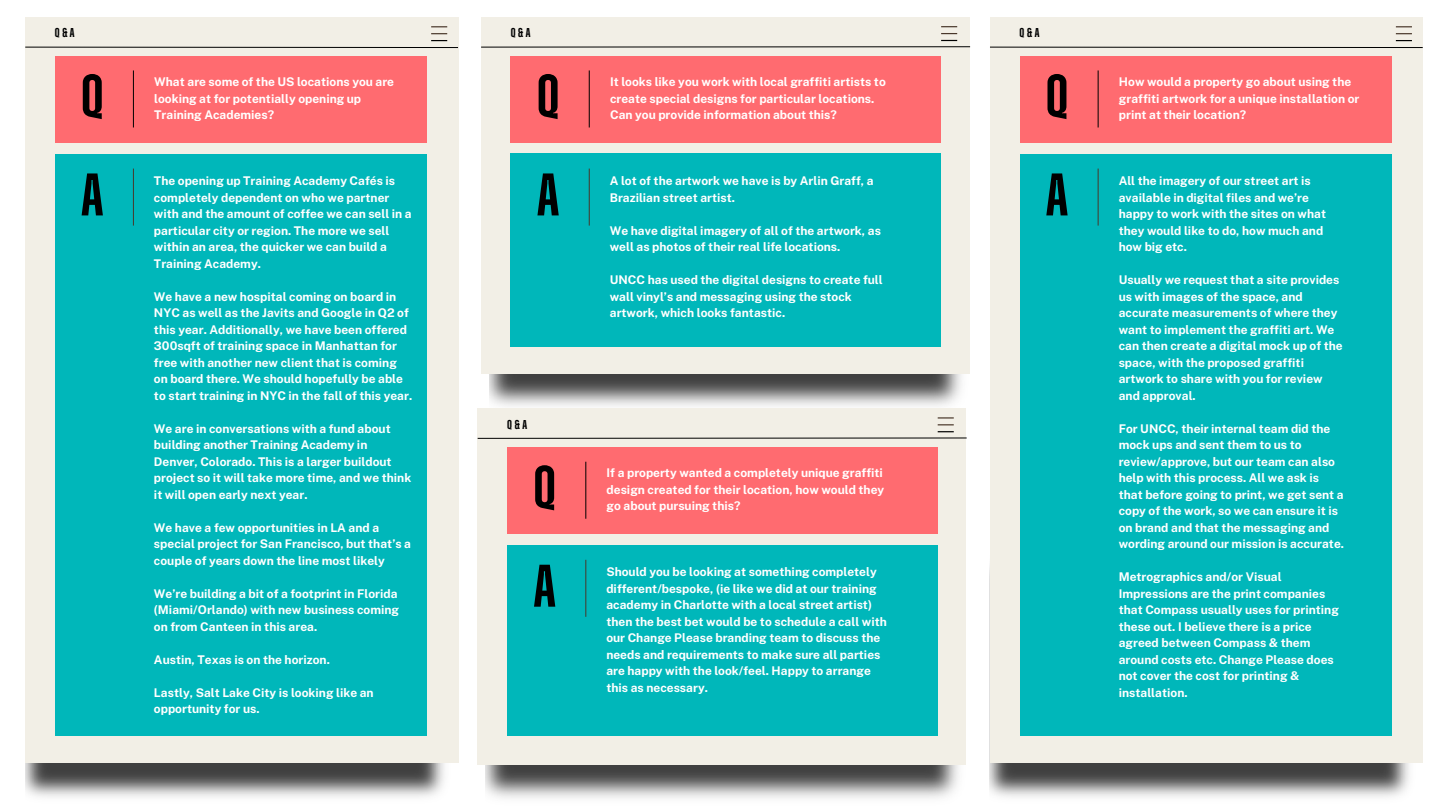
<style>
.page{position:relative;width:1440px;height:810px;background:#fff}
.page>*{position:absolute;margin:0;border:0;box-sizing:border-box;transform-origin:0 0}
.t1{font:600 60px "Zuume";color:#000}
.t2{font:600 12.9px "Zuume";color:#000}
.t3{font:700 12px/16.5px "Public Sans";color:#fff}
</style>
<div class="page">
<img style="left:25px;top:763px;width:420px;height:34px">
<div style="left:25px;top:17px;width:433px;height:746px;background:#f2efe6"></div>
<svg style="left:431px;top:26px;width:16px;height:1px"></svg>
<svg style="left:431px;top:33px;width:16px;height:1px"></svg>
<svg style="left:25px;top:40px;width:434px;height:8px"></svg>
<div style="left:55px;top:56px;width:372px;height:86px;background:#ff6b70"></div>
<div style="left:55px;top:154px;width:372px;height:581px;background:#00b7ba"></div>
<hr style="left:133px;top:70px;width:1px;height:57px;background:#000">
<hr style="left:133px;top:169px;width:1px;height:57px;background:#49372a">
<img style="left:990px;top:763px;width:419px;height:34px">
<div style="left:990px;top:17px;width:433px;height:746px;background:#f2efe6"></div>
<svg style="left:1396px;top:26px;width:16px;height:1px"></svg>
<svg style="left:1396px;top:33px;width:16px;height:1px"></svg>
<svg style="left:990px;top:40px;width:433px;height:8px"></svg>
<div style="left:1020px;top:56px;width:372px;height:86px;background:#ff6b70"></div>
<div style="left:1020px;top:154px;width:372px;height:581px;background:#00b7ba"></div>
<hr style="left:1098px;top:70px;width:1px;height:57px;background:#000">
<hr style="left:1098px;top:169px;width:1px;height:57px;background:#49372a">
<img style="left:489px;top:374px;width:473px;height:32px">
<div style="left:481px;top:17px;width:489px;height:357px;background:#f2efe6"></div>
<svg style="left:941px;top:26px;width:16px;height:1px"></svg>
<svg style="left:941px;top:33px;width:16px;height:1px"></svg>
<svg style="left:481px;top:40px;width:490px;height:8px"></svg>
<div style="left:511px;top:56px;width:430px;height:86px;background:#ff6b70"></div>
<div style="left:511px;top:154px;width:430px;height:193px;background:#00b7ba"></div>
<hr style="left:589px;top:70px;width:1px;height:57px;background:#000">
<hr style="left:589px;top:169px;width:1px;height:57px;background:#49372a">
<img style="left:486px;top:765px;width:473px;height:33px">
<div style="left:478px;top:408px;width:488px;height:357px;background:#f2efe6"></div>
<svg style="left:938px;top:417px;width:16px;height:8px"></svg>
<svg style="left:477px;top:431px;width:490px;height:8px"></svg>
<div style="left:507px;top:447px;width:431px;height:86px;background:#ff6b70"></div>
<div style="left:507px;top:545px;width:431px;height:190px;background:#00b7ba"></div>
<hr style="left:585px;top:462px;width:1px;height:57px;background:#000">
<hr style="left:585px;top:560px;width:1px;height:57px;background:#49372a">
<p class="t2" style="left:55px;top:27px;width:21px">Q&amp;A</p>
<p class="t1" style="left:81px;top:69px;width:24px">Q</p>
<p class="t1" style="left:81px;top:167px;width:23px">A</p>
<p class="t3" style="left:154px;top:74px;width:241px">What are some of the US locations you are looking at for potentially opening up<br>Training Academies?</p>
<p class="t3" style="left:154px;top:172px;width:259px">The opening up Training Academy Cafés is completely dependent on who we partner with and the amount of coffee we can sell in a particular city or region. The more we sell within an area, the quicker we can build a Training Academy.</p>
<p class="t3" style="left:154px;top:288px;width:260px">We have a new hospital coming on board in NYC as well as the Javits and Google in Q2 of this year. Additionally, we have been offered 300sqft of training space in Manhattan for free with another new client that is coming on board there. We should hopefully be able to start training in NYC in the fall of this year.</p>
<p class="t3" style="left:154px;top:420px;width:259px">We are in conversations with a fund about building another Training Academy in Denver, Colorado. This is a larger buildout project so it will take more time, and we think it will open early next year.</p>
<p class="t3" style="left:154px;top:519px;width:259px">We have a few opportunities in LA and a special project for San Francisco, but that’s a couple of years down the line most likely</p>
<p class="t3" style="left:154px;top:585px;width:247px;text-align:justify">We’re building a bit of a footprint in Florida (Miami/Orlando) with new business coming on from Canteen in this area.</p>
<p class="t3" style="left:154px;top:651px;width:177px">Austin, Texas is on the horizon.</p>
<p class="t3" style="left:154px;top:684px;width:221px">Lastly, Salt Lake City is looking like an opportunity for us.</p>
<p class="t2" style="left:511px;top:27px;width:21px">Q&amp;A</p>
<p class="t1" style="left:537px;top:69px;width:24px">Q</p>
<p class="t1" style="left:537px;top:167px;width:23px">A</p>
<p class="t2" style="left:507px;top:418px;width:21px">Q&amp;A</p>
<p class="t1" style="left:533px;top:460px;width:24px">Q</p>
<p class="t1" style="left:534px;top:559px;width:23px">A</p>
<p class="t3" style="left:610px;top:74px;width:277px">It looks like you work with local graffiti artists to create special designs for particular locations.<br>Can you provide information about this?</p>
<p class="t3" style="left:610px;top:172px;width:265px">A lot of the artwork we have is by Arlin Graff, a<br>Brazilian street artist.</p>
<p class="t3" style="left:610px;top:222px;width:273px">We have digital imagery of all of the artwork, as well as photos of their real life locations.</p>
<p class="t3" style="left:610px;top:271px;width:274px">UNCC has used the digital designs to create full wall vinyl’s and messaging using the stock artwork, which looks fantastic.</p>
<p class="t3" style="left:607px;top:465px;width:279px;text-align:justify">If a property wanted a completely unique graffiti design created for their location, how would they go about pursuing this?</p>
<p class="t3" style="left:606px;top:564px;width:282px">Should you be looking at something completely different/bespoke, (ie like we did at our training academy in Charlotte with a local street artist) then the best bet would be to schedule a call with our Change Please branding team to discuss the needs and requirements to make sure all parties are happy with the look/feel. Happy to arrange this as necessary.</p>
<p class="t2" style="left:1020px;top:27px;width:21px">Q&amp;A</p>
<p class="t1" style="left:1046px;top:69px;width:24px">Q</p>
<p class="t1" style="left:1046px;top:167px;width:23px">A</p>
<p class="t3" style="left:1119px;top:74px;width:242px">How would a property go about using the graffiti artwork for a unique installation or print at their location?</p>
<p class="t3" style="left:1119px;top:172px;width:209px">All the imagery of our street art is available in digital files and we’re happy to work with the sites on what they would like to do, how much and how big etc.</p>
<p class="t3" style="left:1119px;top:271px;width:226px">Usually we request that a site provides us with images of the space, and accurate measurements of where they want to implement the graffiti art. We can then create a digital mock up of the space, with the proposed graffiti artwork to share with you for review and approval.</p>
<p class="t3" style="left:1119px;top:420px;width:227px">For UNCC, their internal team did the mock ups and sent them to us to review/approve, but our team can also help with this process. All we ask is that before going to print, we get sent a copy of the work, so we can ensure it is on brand and that the messaging and wording around our mission is accurate.</p>
<p class="t3" style="left:1119px;top:568px;width:222px">Metrographics and/or Visual<br>Impressions are the print companies that Compass usually uses for printing these out. I believe there is a price agreed between Compass &amp; them around costs etc. Change Please does not cover the cost for printing &amp; installation.</p>
</div>
